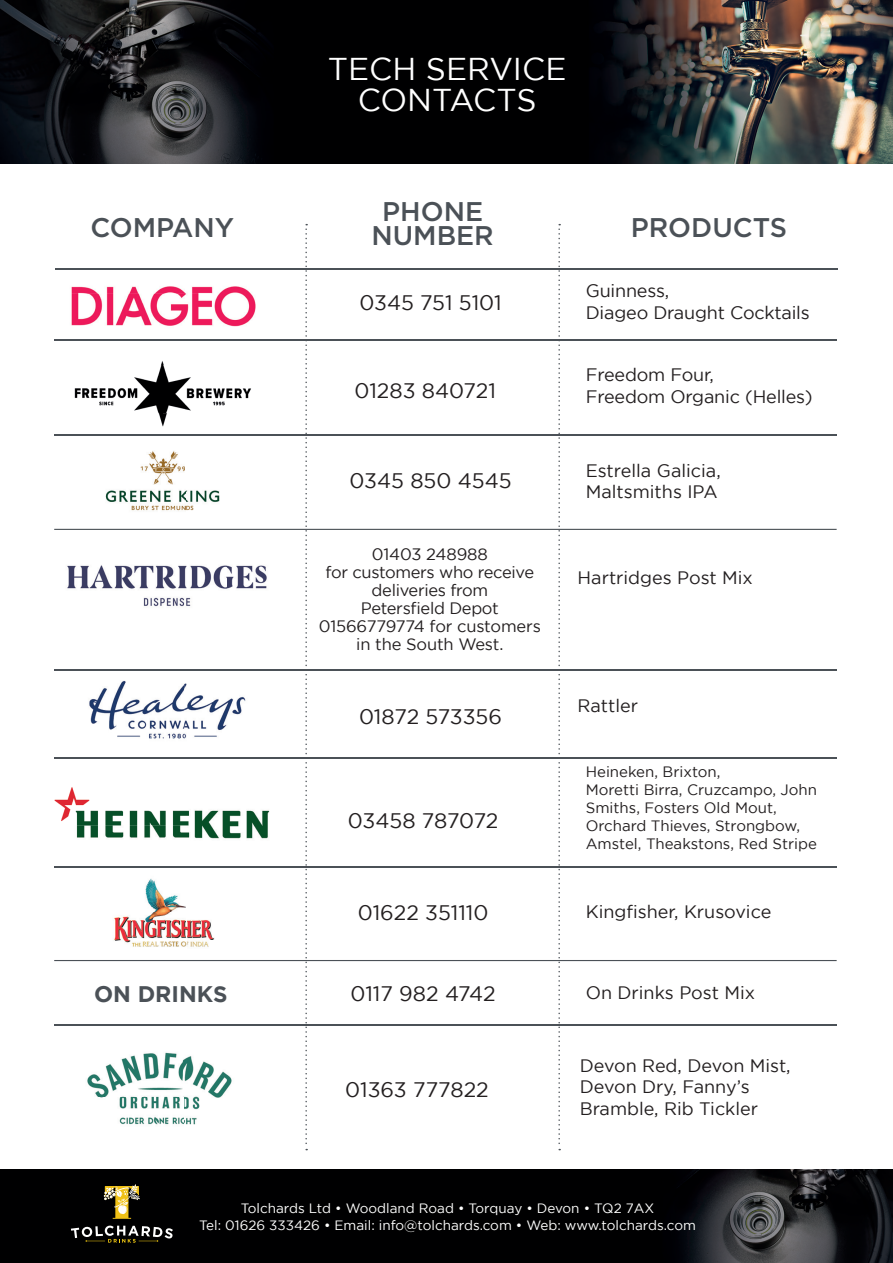
<style>
.page{position:relative;width:893px;height:1263px;background:#fff}
.page>*{position:absolute;margin:0;border:0;box-sizing:border-box;transform-origin:0 0}
.t1{font:31.5px/31.5px "Gotham";color:#fff;text-align:center}
.t2{font:500 27px/24px "Gotham";color:#4b5157;text-align:center}
.t3{font:700 22.5px "Gotham";color:#4b5157}
.t4{font:21px "Gotham";color:#231f20}
.t5{font:18px/21.6px "Gotham";color:#231f20}
.t6{font:16.5px/18px "Gotham";letter-spacing:-.02em;color:#231f20;text-align:center}
.t7{font:15px/18px "Gotham";color:#231f20}
.t8{font:13.5px/16.2px "Gotham";color:#fff;text-align:center}
</style>
<div class="page">
<hr style="left:55px;top:268px;width:783px;height:2px;background:#4b5157">
<hr style="left:54px;top:866px;width:783px;height:1px;background:#4b5157">
<hr style="left:54px;top:960px;width:783px;height:1px;background:#4b5157">
<hr style="left:54px;top:1024px;width:783px;height:1px;background:#4b5157">
<svg style="left:305px;top:224px;width:2px;height:926px"></svg>
<svg style="left:558px;top:224px;width:2px;height:926px"></svg>
<img style="left:0;top:1169px;width:893px;height:94px">
<svg style="left:71px;top:1225px;width:102px;height:18px;background:#41403a"></svg>
<svg style="left:104px;top:1184px;width:36px;height:35px"></svg>
<img style="left:0;top:0;width:893px;height:164px">
<img style="left:105px;top:451px;width:115px;height:60px">
<img style="left:67px;top:565px;width:200px;height:42px">
<img style="left:54px;top:758px;width:229px;height:81px">
<img style="left:114px;top:878px;width:101px;height:69px">
<hr style="left:54px;top:339px;width:783px;height:1px;background:#4b5157">
<hr style="left:54px;top:434px;width:783px;height:1px;background:#4b5157">
<hr style="left:54px;top:529px;width:783px;height:1px;background:#4b5157">
<hr style="left:54px;top:757px;width:783px;height:1px;background:#4b5157">
<hr style="left:54px;top:669px;width:783px;height:1px;background:#4b5157">
<img style="left:71px;top:286px;width:141px;height:40px">
<img style="left:212px;top:286px;width:44px;height:41px">
<img style="left:54px;top:670px;width:217px;height:112px">
<img style="left:54px;top:757px;width:217px;height:1px">
<img style="left:74px;top:365px;width:89px;height:48px">
<img style="left:163px;top:365px;width:88px;height:48px">
<img style="left:64px;top:413px;width:197px;height:23px">
<img style="left:64px;top:434px;width:197px;height:1px">
<img style="left:64px;top:340px;width:197px;height:25px">
<img style="left:54px;top:1025px;width:223px;height:100px">
<h2 class="t2" style="left:90px;top:215px;width:145px">COMPANY</h2>
<p class="t3" style="left:94px;top:981px;width:135px">ON DRINKS</p>
<h1 class="t1" style="left:328px;top:52px;width:240px">TECH SERVICE<br>CONTACTS</h1>
<h2 class="t2" style="left:371px;top:200px;width:124px">PHONE<br>NUMBER</h2>
<p class="t4" style="left:359px;top:291px;width:144px">0345 751 5101</p>
<p class="t4" style="left:354px;top:379px;width:143px">01283 840721</p>
<p class="t4" style="left:349px;top:469px;width:164px">0345 850 4545</p>
<p class="t6" style="left:319px;top:544px;width:224px">01403 248988<br>for customers who receive deliveries from<br>Petersfield Depot<br>01566779774 for customers in the South West.</p>
<p class="t4" style="left:359px;top:705px;width:144px">01872 573356</p>
<p class="t4" style="left:348px;top:808px;width:152px">03458 787072</p>
<p class="t4" style="left:358px;top:901px;width:132px">01622 351110</p>
<p class="t4" style="left:351px;top:982px;width:147px">0117 982 4742</p>
<p class="t4" style="left:345px;top:1078px;width:145px">01363 777822</p>
<h2 class="t2" style="left:631px;top:215px;width:158px">PRODUCTS</h2>
<p class="t5" style="left:586px;top:279px;width:226px">Guinness,<br>Diageo Draught Cocktails</p>
<p class="t5" style="left:586px;top:364px;width:228px">Freedom Four,<br>Freedom Organic (Helles)</p>
<p class="t5" style="left:586px;top:459px;width:136px">Estrella Galicia,<br>Maltsmiths IPA</p>
<p class="t5" style="left:578px;top:567px;width:177px">Hartridges Post Mix</p>
<p class="t5" style="left:578px;top:695px;width:62px">Rattler</p>
<p class="t7" style="left:586px;top:763px;width:233px">Heineken, Brixton,<br>Moretti Birra, Cruzcampo, John<br>Smiths, Fosters Old Mout,<br>Orchard Thieves, Strongbow,<br>Amstel, Theakstons, Red Stripe</p>
<p class="t5" style="left:586px;top:900px;width:187px">Kingfisher, Krusovice</p>
<p class="t5" style="left:586px;top:981px;width:171px">On Drinks Post Mix</p>
<p class="t5" style="left:580px;top:1054px;width:212px">Devon Red, Devon Mist,<br>Devon Dry, Fanny’s<br>Bramble, Rib Tickler</p>
<p class="t8" style="left:199px;top:1200px;width:498px">Tolchards Ltd • Woodland Road • Torquay • Devon • TQ2 7AX<br>Tel: 01626 333426 • Email: info@tolchards.com • Web: www.tolchards.com</p>
</div>
